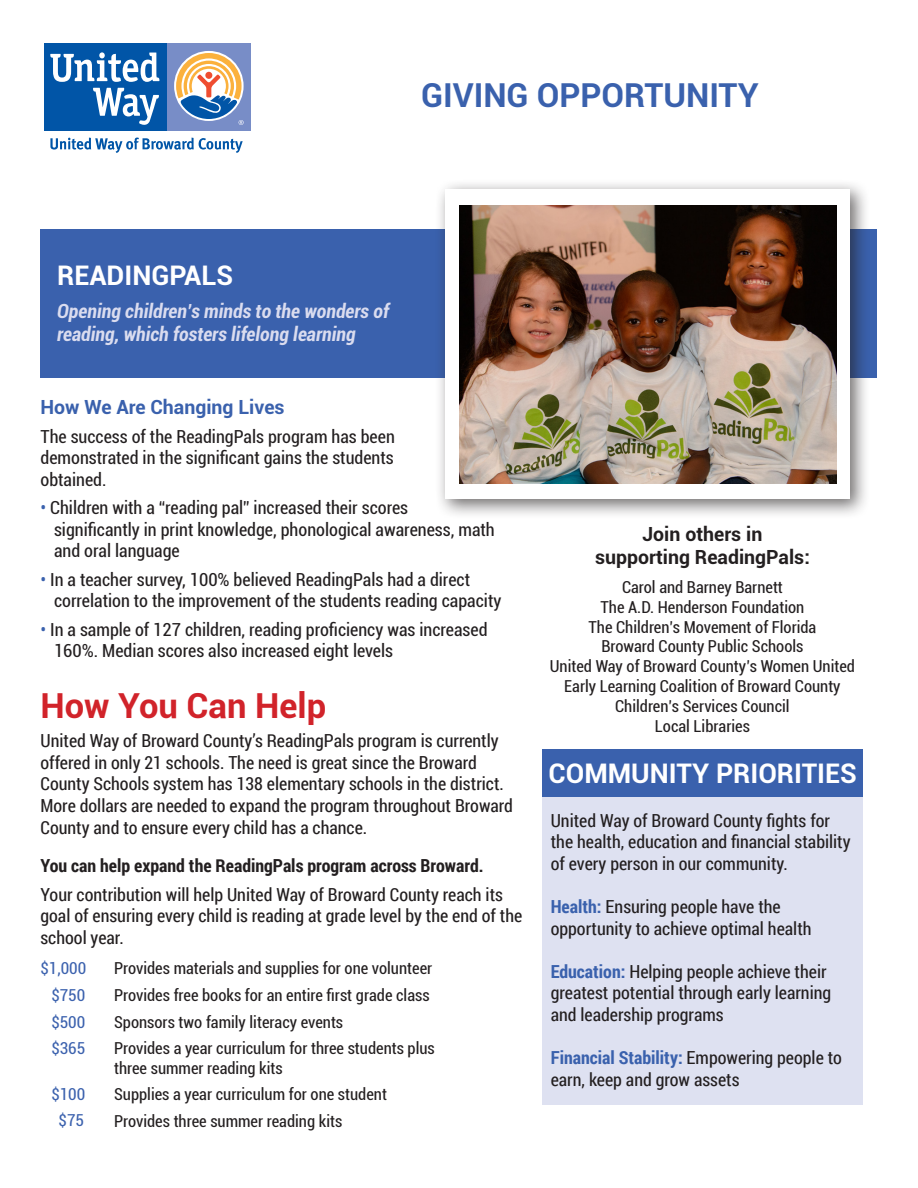
<style>
.page{position:relative;width:918px;height:1188px;background:#fff}
.page>*{position:absolute;margin:0;border:0;box-sizing:border-box;transform-origin:0 0}
.t1{font:700 34.5px "Roboto";color:#d1232a}
.t2{font:700 33px "Roboto";color:#3a61ad}
.t3{font:700 27px "Roboto";color:#fff}
.t4{font:italic 700 condensed 19.5px/23.4px "Roboto";color:#dadcef}
.t5{font:700 19.5px "Roboto";color:#231f20}
.t6{font:700 19.5px "Roboto";color:#3a61ad}
.t7{font:18px/21.8px "Roboto Condensed";color:#231f20}
.t8{font:condensed 18px/21.6px "Roboto";color:#231f20}
.t9{font:700 18px "Roboto Condensed";color:#231f20}
.t10{font:condensed 16.5px/19.8px "Roboto";color:#231f20}
.t11{font:condensed 16.5px "Roboto";color:#3c62ae}
.s1{color:#3a61ad}
.s2{font-weight:700;color:#3a61ad}
</style>
<div class="page">
<div style="left:167px;top:43px;width:84px;height:87px;background:#788dc7"></div>
<div style="left:44px;top:43px;width:123px;height:87px;background:#0155a7"></div>
<svg style="left:93px;top:88px;width:66px;height:37px"></svg>
<svg style="left:50px;top:52px;width:109px;height:30px"></svg>
<svg style="left:176px;top:53px;width:68px;height:72px"></svg>
<svg style="left:50px;top:138px;width:193px;height:15px"></svg>
<div style="left:40px;top:230px;width:838px;height:148px;background:#3a61ad"></div>
<div style="left:435px;top:179px;width:436px;height:340px;background:#231f20;opacity:.65"></div>
<div style="left:446px;top:189px;width:404px;height:310px;background:#fff"></div>
<img style="left:459px;top:205px;width:378px;height:279px">
<div style="left:542px;top:777px;width:321px;height:328px;background:#dee1f1"></div>
<div style="left:542px;top:750px;width:321px;height:47px;background:#3a61ad"></div>
<p class="t2" style="left:421px;top:72px;width:339px">GIVING OPPORTUNITY</p>
<p class="t3" style="left:57px;top:256px;width:177px">READINGPALS</p>
<p class="t4" style="left:57px;top:299px;width:333px">Opening children’s minds to the wonders of reading, which fosters lifelong learning</p>
<p class="t6" style="left:40px;top:393px;width:246px">How We Are Changing Lives</p>
<p class="t8" style="left:40px;top:425px;width:356px;text-align:justify">The success of the ReadingPals program has been demonstrated in the significant gains the students obtained.</p>
<p class="t8" style="left:54px;top:496px;width:442px;text-indent:-14px"><span class="s1">•</span> Children with a “reading pal” increased their scores significantly in print knowledge, phonological awareness, math and oral language</p>
<p class="t8" style="left:54px;top:568px;width:449px;text-indent:-14px"><span class="s1">•</span> In a teacher survey, 100% believed ReadingPals had a direct correlation to the improvement of the students reading capacity</p>
<p class="t8" style="left:54px;top:618px;width:435px;text-indent:-14px"><span class="s1">•</span> In a sample of 127 children, reading proficiency was increased<br>160%. Median scores also increased eight levels</p>
<p class="t1" style="left:40px;top:682px;width:287px">How You Can Help</p>
<p class="t7" style="left:40px;top:729px;width:474px">United Way of Broward County’s ReadingPals program is currently offered in only 21 schools. The need is great since the Broward County Schools system has 138 elementary schools in the district.<br>More dollars are needed to expand the program throughout Broward County and to ensure every child has a chance.</p>
<p class="t9" style="left:40px;top:853px;width:445px">You can help expand the ReadingPals program across Broward.</p>
<p class="t7" style="left:40px;top:883px;width:483px">Your contribution will help United Way of Broward County reach its goal of ensuring every child is reading at grade level by the end of the school year.</p>
<p class="t11" style="left:40px;top:957px;width:47px">$1,000</p>
<p class="t11" style="left:51px;top:984px;width:35px">$750</p>
<p class="t11" style="left:51px;top:1010px;width:35px">$500</p>
<p class="t11" style="left:51px;top:1037px;width:35px">$365</p>
<p class="t11" style="left:51px;top:1082px;width:35px">$100</p>
<p class="t11" style="left:59px;top:1109px;width:27px">$75</p>
<p class="t10" style="left:114px;top:958px;width:320px">Provides materials and supplies for one volunteer</p>
<p class="t10" style="left:114px;top:985px;width:317px">Provides free books for an entire first grade class</p>
<p class="t10" style="left:114px;top:1011px;width:231px">Sponsors two family literacy events</p>
<p class="t10" style="left:114px;top:1038px;width:322px">Provides a year curriculum for three students plus three summer reading kits</p>
<p class="t10" style="left:114px;top:1084px;width:274px">Supplies a year curriculum for one student</p>
<p class="t10" style="left:114px;top:1111px;width:230px">Provides three summer reading kits</p>
<p class="t5" style="left:643px;top:520px;width:121px">Join others in</p>
<p class="t5" style="left:595px;top:544px;width:216px">supporting ReadingPals:</p>
<p class="t10" style="left:622px;top:577px;width:162px">Carol and Barney Barnett</p>
<p class="t10" style="left:601px;top:596px;width:205px">The A.D. Henderson Foundation</p>
<p class="t10" style="left:588px;top:616px;width:229px">The Children’s Movement of Florida</p>
<p class="t10" style="left:601px;top:636px;width:204px">Broward County Public Schools</p>
<p class="t10" style="left:550px;top:656px;width:307px">United Way of Broward County’s Women United</p>
<p class="t10" style="left:564px;top:676px;width:278px">Early Learning Coalition of Broward County</p>
<p class="t10" style="left:615px;top:695px;width:176px">Children’s Services Council</p>
<p class="t10" style="left:655px;top:715px;width:97px">Local Libraries</p>
<p class="t3" style="left:549px;top:754px;width:310px">COMMUNITY PRIORITIES</p>
<p class="t7" style="left:551px;top:809px;width:281px">United Way of Broward County fights for</p>
<p class="t7" style="left:551px;top:830px;width:301px">the health, education and financial stability</p>
<p class="t7" style="left:551px;top:852px;width:238px">of every person in our community.</p>
<p class="t7" style="left:551px;top:895px;width:262px"><span class="s2">Health:</span> Ensuring people have the opportunity to achieve optimal health</p>
<p class="t7" style="left:551px;top:960px;width:282px"><span class="s2">Education:</span> Helping people achieve their greatest potential through early learning</p>
<p class="t7" style="left:551px;top:1003px;width:175px">and leadership programs</p>
<p class="t7" style="left:551px;top:1046px;width:293px"><span class="s2">Financial Stability:</span> Empowering people to earn, keep and grow assets</p>
</div>
